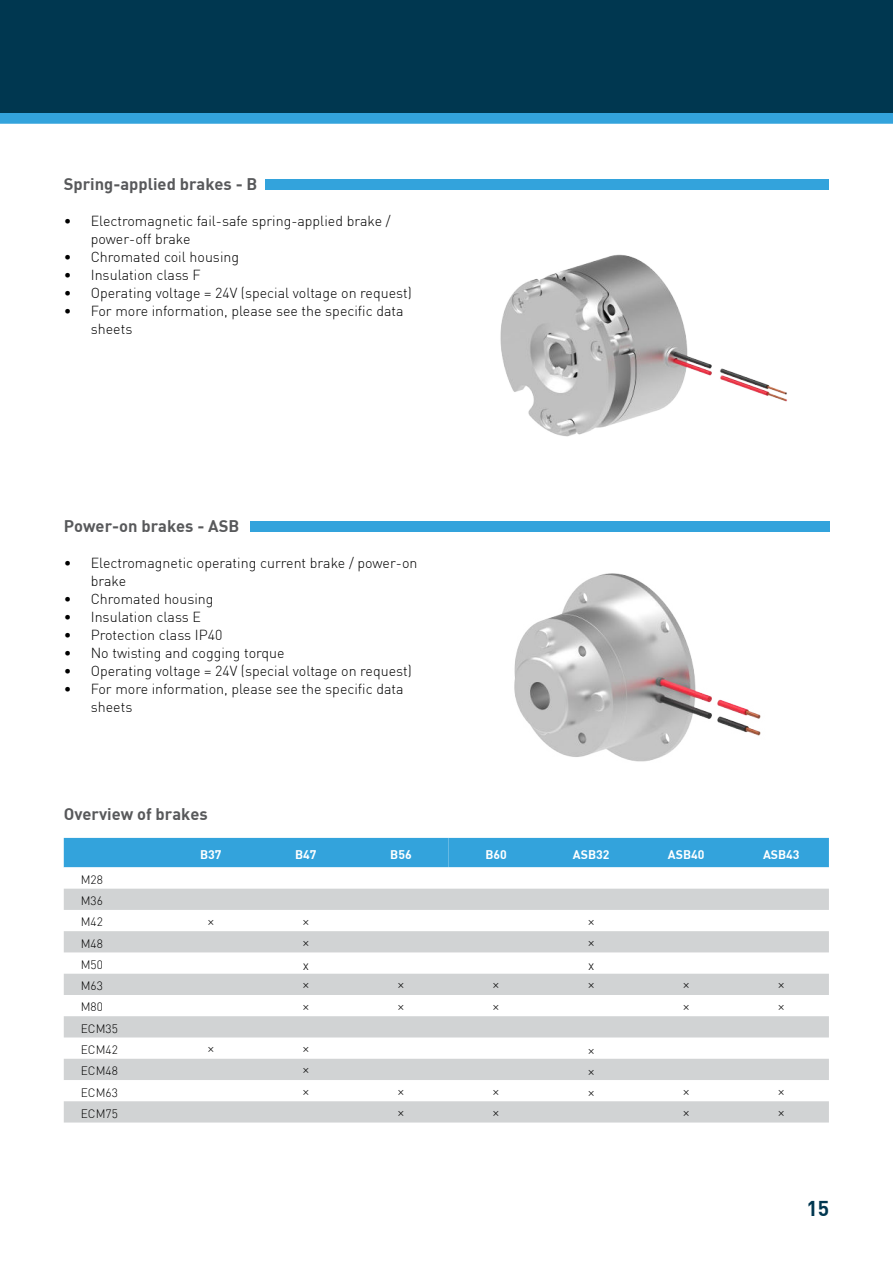
<style>
.page{position:relative;width:893px;height:1263px;background:#fff}
.page>*{position:absolute;margin:0;border:0;box-sizing:border-box;transform-origin:0 0}
.t1{font:21px "DIN Bold";color:#003750}
.t2{font:16.5px "DIN Bold";color:#58595b}
.t3{font:300 14.25px/18px "DIN";color:#000}
.t4{font:300 13.5px "DIN";color:#000}
.t5{font:12.3px "DIN Bold";color:#fff}
.t6{font:300 12px/21.3px "DIN";color:#000;text-align:justify}
</style>
<div class="page">
<div style="left:0;top:0;width:893px;height:115px;background:#003750"></div>
<div style="left:0;top:113px;width:893px;height:11px;background:#33a3dc"></div>
<img style="left:500px;top:254px;width:287px;height:183px">
<div style="left:250px;top:521px;width:579px;height:11px;background:#33a3dc"></div>
<div style="left:266px;top:179px;width:563px;height:11px;background:#33a3dc"></div>
<div style="left:64px;top:838px;width:765px;height:29px;background:#33a3dc"></div>
<svg style="left:64px;top:867px;width:765px;height:22px"></svg>
<svg style="left:64px;top:889px;width:765px;height:233px;fill:#d1d3d4"></svg>
<img style="left:514px;top:573px;width:247px;height:189px">
<p class="t2" style="left:64px;top:176px;width:195px">Spring-applied brakes - B</p>
<p class="t3" style="left:91px;top:211px;width:301px;text-indent:-27px">• Electromagnetic fail-safe spring-applied brake / power-off brake</p>
<p class="t3" style="left:64px;top:247px;width:177px">• Chromated coil housing</p>
<p class="t3" style="left:64px;top:265px;width:138px">• Insulation class F</p>
<p class="t3" style="left:64px;top:283px;width:349px">• Operating voltage = 24V (special voltage on request)</p>
<p class="t3" style="left:91px;top:301px;width:314px;text-indent:-27px">• For more information, please see the specific data sheets</p>
<p class="t2" style="left:64px;top:518px;width:177px">Power-on brakes - ASB</p>
<p class="t3" style="left:91px;top:553px;width:328px;text-indent:-27px">• Electromagnetic operating current brake / power-on brake</p>
<p class="t3" style="left:64px;top:589px;width:151px">• Chromated housing</p>
<p class="t3" style="left:64px;top:607px;width:139px">• Insulation class E</p>
<p class="t3" style="left:64px;top:625px;width:160px">• Protection class IP40</p>
<p class="t3" style="left:64px;top:643px;width:222px">• No twisting and cogging torque</p>
<p class="t3" style="left:64px;top:661px;width:349px">• Operating voltage = 24V (special voltage on request)</p>
<p class="t3" style="left:91px;top:679px;width:314px;text-indent:-27px">• For more information, please see the specific data sheets</p>
<p class="t2" style="left:64px;top:806px;width:145px">Overview of brakes</p>
<p class="t6" style="left:81px;top:869px;width:24px">M28<br>M36<br>M42</p>
<p class="t5" style="left:200px;top:849px;width:23px">B37</p>
<p class="t5" style="left:295px;top:849px;width:23px">B47</p>
<p class="t5" style="left:390px;top:849px;width:23px">B56</p>
<p class="t5" style="left:485px;top:849px;width:23px">B60</p>
<p class="t5" style="left:573px;top:849px;width:38px">ASB32</p>
<p class="t5" style="left:668px;top:849px;width:38px">ASB40</p>
<p class="t5" style="left:763px;top:849px;width:38px">ASB43</p>
<p class="t4" style="left:207px;top:913px;width:8px">×</p>
<p class="t4" style="left:302px;top:913px;width:8px">×</p>
<p class="t4" style="left:588px;top:913px;width:8px">×</p>
<p class="t6" style="left:81px;top:933px;width:24px">M48</p>
<p class="t4" style="left:302px;top:934px;width:8px">×</p>
<p class="t4" style="left:588px;top:934px;width:8px">×</p>
<p class="t6" style="left:81px;top:954px;width:24px">M50</p>
<p class="t4" style="left:303px;top:956px;width:8px">x</p>
<p class="t4" style="left:588px;top:956px;width:8px">x</p>
<p class="t6" style="left:81px;top:975px;width:24px">M63</p>
<p class="t4" style="left:302px;top:977px;width:8px">×</p>
<p class="t4" style="left:398px;top:977px;width:8px">×</p>
<p class="t4" style="left:493px;top:977px;width:8px">×</p>
<p class="t4" style="left:588px;top:977px;width:8px">×</p>
<p class="t4" style="left:683px;top:977px;width:8px">×</p>
<p class="t4" style="left:778px;top:977px;width:8px">×</p>
<p class="t6" style="left:81px;top:996px;width:24px">M80</p>
<p class="t4" style="left:302px;top:998px;width:8px">×</p>
<p class="t4" style="left:398px;top:998px;width:8px">×</p>
<p class="t4" style="left:493px;top:998px;width:8px">×</p>
<p class="t4" style="left:683px;top:998px;width:8px">×</p>
<p class="t4" style="left:778px;top:998px;width:8px">×</p>
<p class="t6" style="left:81px;top:1018px;width:39px">ECM35<br>ECM42</p>
<p class="t4" style="left:207px;top:1041px;width:8px">×</p>
<p class="t4" style="left:302px;top:1041px;width:8px">×</p>
<p class="t4" style="left:588px;top:1042px;width:8px">×</p>
<p class="t6" style="left:81px;top:1060px;width:39px">ECM48</p>
<p class="t4" style="left:302px;top:1062px;width:8px">×</p>
<p class="t4" style="left:588px;top:1063px;width:8px">×</p>
<p class="t6" style="left:81px;top:1081px;width:39px">ECM63</p>
<p class="t4" style="left:302px;top:1083px;width:8px">×</p>
<p class="t4" style="left:398px;top:1083px;width:8px">×</p>
<p class="t4" style="left:493px;top:1083px;width:8px">×</p>
<p class="t4" style="left:588px;top:1085px;width:8px">×</p>
<p class="t4" style="left:683px;top:1083px;width:8px">×</p>
<p class="t4" style="left:778px;top:1083px;width:8px">×</p>
<p class="t6" style="left:81px;top:1103px;width:39px">ECM75</p>
<p class="t4" style="left:398px;top:1104px;width:8px">×</p>
<p class="t4" style="left:493px;top:1104px;width:8px">×</p>
<p class="t4" style="left:683px;top:1104px;width:8px">×</p>
<p class="t4" style="left:778px;top:1104px;width:8px">×</p>
<h1 class="t1" style="left:806px;top:1198px;width:24px">15</h1>
</div>
